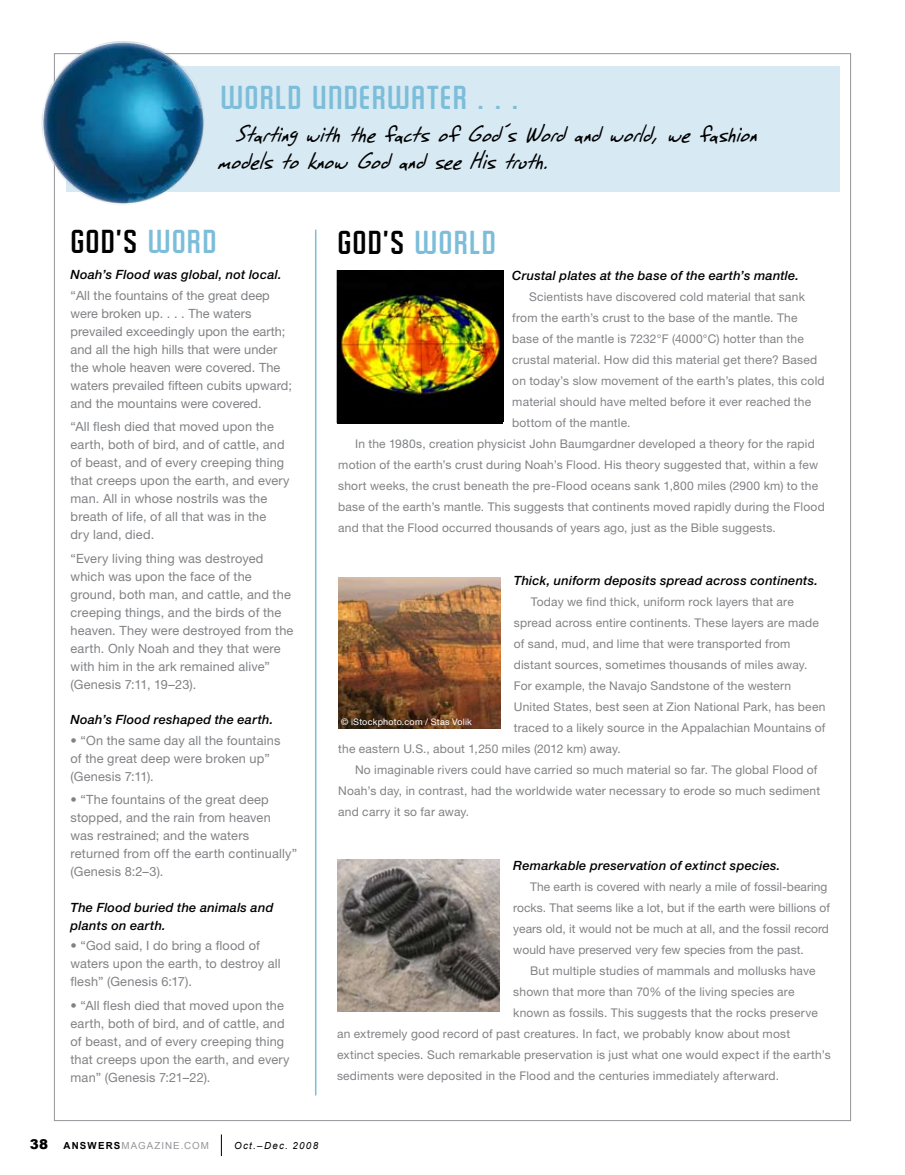
<style>
.page{position:relative;width:905px;height:1175px;background:#fff}
.page>*{position:absolute;margin:0;border:0;box-sizing:border-box;transform-origin:0 0}
.t1{font:33px "Featured Item";letter-spacing:.02em;color:#000}
.t2{font:33px "Featured Item";letter-spacing:.02em;color:#7cbdd9}
.t3{font:italic 27px/27px "SF Grunge Sans";letter-spacing:.045em;color:#000}
.t4{font:12.75px/18px "Helvetica Neue LT Std";letter-spacing:.01em;color:#808285}
.t5{font:italic 500 12.75px/18px "Helvetica Neue LT Std";letter-spacing:.02em;color:#000}
.t6{font:12px/21px "Helvetica Neue LT Std";letter-spacing:.015em;color:#808285}
.t7{font:9.75px "Arial";letter-spacing:.105em;color:#939598}
.t8{font:italic 9.75px "Arial";letter-spacing:.13em;color:#000}
.t9{font:9px "Helvetica Neue LT Std";letter-spacing:.025em;color:#fff}
.s1{color:#7cbdd9}
.s2{font-weight:900;font-size:13.5px;color:#000}
.s3{font-weight:700;color:#000}
</style>
<div class="page">
<svg style="left:221px;top:1134px;width:1px;height:22px"></svg>
<div style="left:66px;top:66px;width:773px;height:125px;background:#d7e9f3"></div>
<img style="left:41px;top:41px;width:175px;height:172px">
<hr style="left:315px;top:230px;width:1px;height:865px;background:#7cbdd9">
<img style="left:338px;top:577px;width:162px;height:151px">
<img style="left:338px;top:860px;width:162px;height:151px">
<img style="left:338px;top:270px;width:165px;height:153px">
<h1 class="t2" style="left:220px;top:79px;width:300px">WORLD UNDERWATER . . .</h1>
<h2 class="t3" style="left:218px;top:119px;width:539px;text-indent:18px">Starting with the facts of God’s Word and world, we fashion models to know God and see His truth.</h2>
<h1 class="t1" style="left:70px;top:223px;width:147px">GOD’S <span class="s1">WORD</span></h1>
<h1 class="t1" style="left:337px;top:224px;width:160px">GOD’S <span class="s1">WORLD</span></h1>
<p class="t5" style="left:70px;top:265px;width:212px">Noah’s Flood was global, not local.</p>
<p class="t4" style="left:70px;top:286px;width:223px">“All the fountains of the great deep were broken up. . . . The waters prevailed exceedingly upon the earth; and all the high hills that were under the whole heaven were covered. The waters prevailed fifteen cubits upward; and the mountains were covered.</p>
<p class="t4" style="left:70px;top:418px;width:221px">“All flesh died that moved upon the earth, both of bird, and of cattle, and of beast, and of every creeping thing that creeps upon the earth, and every man. All in whose nostrils was the breath of life, of all that was in the<br>dry land, died.</p>
<p class="t4" style="left:70px;top:549px;width:224px">“Every living thing was destroyed which was upon the face of the ground, both man, and cattle, and the creeping things, and the birds of the heaven. They were destroyed from the earth. Only Noah and they that were with him in the ark remained alive” (Genesis 7:11, 19–23).</p>
<p class="t5" style="left:70px;top:710px;width:204px">Noah’s Flood reshaped the earth.</p>
<p class="t4" style="left:70px;top:731px;width:211px">• “On the same day all the fountains of the great deep were broken up” (Genesis 7:11).</p>
<p class="t4" style="left:70px;top:790px;width:228px">• “The fountains of the great deep stopped, and the rain from heaven was restrained; and the waters returned from off the earth continually” (Genesis 8:2–3).</p>
<p class="t5" style="left:70px;top:898px;width:204px">The Flood buried the animals and plants on earth.</p>
<p class="t4" style="left:70px;top:936px;width:211px">• “God said, I do bring a flood of waters upon the earth, to destroy all flesh” (Genesis 6:17).</p>
<p class="t4" style="left:70px;top:996px;width:221px">• “All flesh died that moved upon the earth, both of bird, and of cattle, and of beast, and of every creeping thing that creeps upon the earth, and every man” (Genesis 7:21–22).</p>
<p class="t5" style="left:512px;top:266px;width:288px">Crustal plates at the base of the earth’s mantle.</p>
<p class="t6" style="left:529px;top:286px;width:277px">Scientists have discovered cold material that sank</p>
<p class="t6" style="left:512px;top:307px;width:287px">from the earth’s crust to the base of the mantle. The</p>
<p class="t6" style="left:512px;top:328px;width:293px">base of the mantle is 7232°F (4000°C) hotter than the</p>
<p class="t6" style="left:512px;top:349px;width:306px">crustal material. How did this material get there? Based</p>
<p class="t6" style="left:512px;top:370px;width:314px">on today’s slow movement of the earth’s plates, this cold</p>
<p class="t6" style="left:512px;top:391px;width:300px">material should have melted before it ever reached the</p>
<p class="t6" style="left:512px;top:412px;width:120px">bottom of the mantle.</p>
<p class="t6" style="left:355px;top:433px;width:461px">In the 1980s, creation physicist John Baumgardner developed a theory for the rapid</p>
<p class="t6" style="left:338px;top:454px;width:481px">motion of the earth’s crust during Noah’s Flood. His theory suggested that, within a few</p>
<p class="t6" style="left:338px;top:475px;width:481px">short weeks, the crust beneath the pre-Flood oceans sank 1,800 miles (2900 km) to the</p>
<p class="t6" style="left:338px;top:496px;width:488px">base of the earth’s mantle. This suggests that continents moved rapidly during the Flood</p>
<p class="t6" style="left:338px;top:517px;width:439px">and that the Flood occurred thousands of years ago, just as the Bible suggests.</p>
<p class="t5" style="left:514px;top:571px;width:305px">Thick, uniform deposits spread across continents.</p>
<p class="t6" style="left:530px;top:591px;width:265px">Today we find thick, uniform rock layers that are</p>
<p class="t6" style="left:514px;top:612px;width:306px">spread across entire continents. These layers are made</p>
<p class="t6" style="left:514px;top:633px;width:278px">of sand, mud, and lime that were transported from</p>
<p class="t6" style="left:514px;top:654px;width:295px">distant sources, sometimes thousands of miles away.</p>
<p class="t6" style="left:514px;top:675px;width:279px">For example, the Navajo Sandstone of the western</p>
<p class="t6" style="left:514px;top:696px;width:313px">United States, best seen at Zion National Park, has been</p>
<p class="t6" style="left:514px;top:717px;width:313px">traced to a likely source in the Appalachian Mountains of</p>
<p class="t6" style="left:338px;top:738px;width:284px">the eastern U.S., about 1,250 miles (2012 km) away.</p>
<p class="t6" style="left:355px;top:759px;width:464px">No imaginable rivers could have carried so much material so far. The global Flood of</p>
<p class="t6" style="left:338px;top:780px;width:483px">Noah’s day, in contrast, had the worldwide water necessary to erode so much sediment</p>
<p class="t6" style="left:338px;top:801px;width:133px">and carry it so far away.</p>
<p class="t9" style="left:341px;top:716px;width:132px">© iStockphoto.com / Stas Volik</p>
<p class="t5" style="left:513px;top:856px;width:268px">Remarkable preservation of extinct species.</p>
<p class="t6" style="left:513px;top:876px;width:318px;text-indent:17px">The earth is covered with nearly a mile of fossil-bearing rocks. That seems like a lot, but if the earth were billions of years old, it would not be much at all, and the fossil record would have preserved very few species from the past.</p>
<p class="t6" style="left:530px;top:960px;width:287px">But multiple studies of mammals and mollusks have</p>
<p class="t6" style="left:513px;top:981px;width:283px">shown that more than 70% of the living species are</p>
<p class="t6" style="left:513px;top:1002px;width:306px">known as fossils. This suggests that the rocks preserve</p>
<p class="t6" style="left:337px;top:1023px;width:454px">an extremely good record of past creatures. In fact, we probably know about most</p>
<p class="t6" style="left:337px;top:1044px;width:495px">extinct species. Such remarkable preservation is just what one would expect if the earth’s</p>
<p class="t6" style="left:337px;top:1065px;width:443px">sediments were deposited in the Flood and the centuries immediately afterward.</p>
<p class="t7" style="left:30px;top:1138px;width:181px"><span class="s2">38</span> <span class="s3">ANSWERS</span>MAGAZINE.COM</p>
<p class="t8" style="left:234px;top:1138px;width:85px">Oct.–Dec. 2008</p>
</div>
